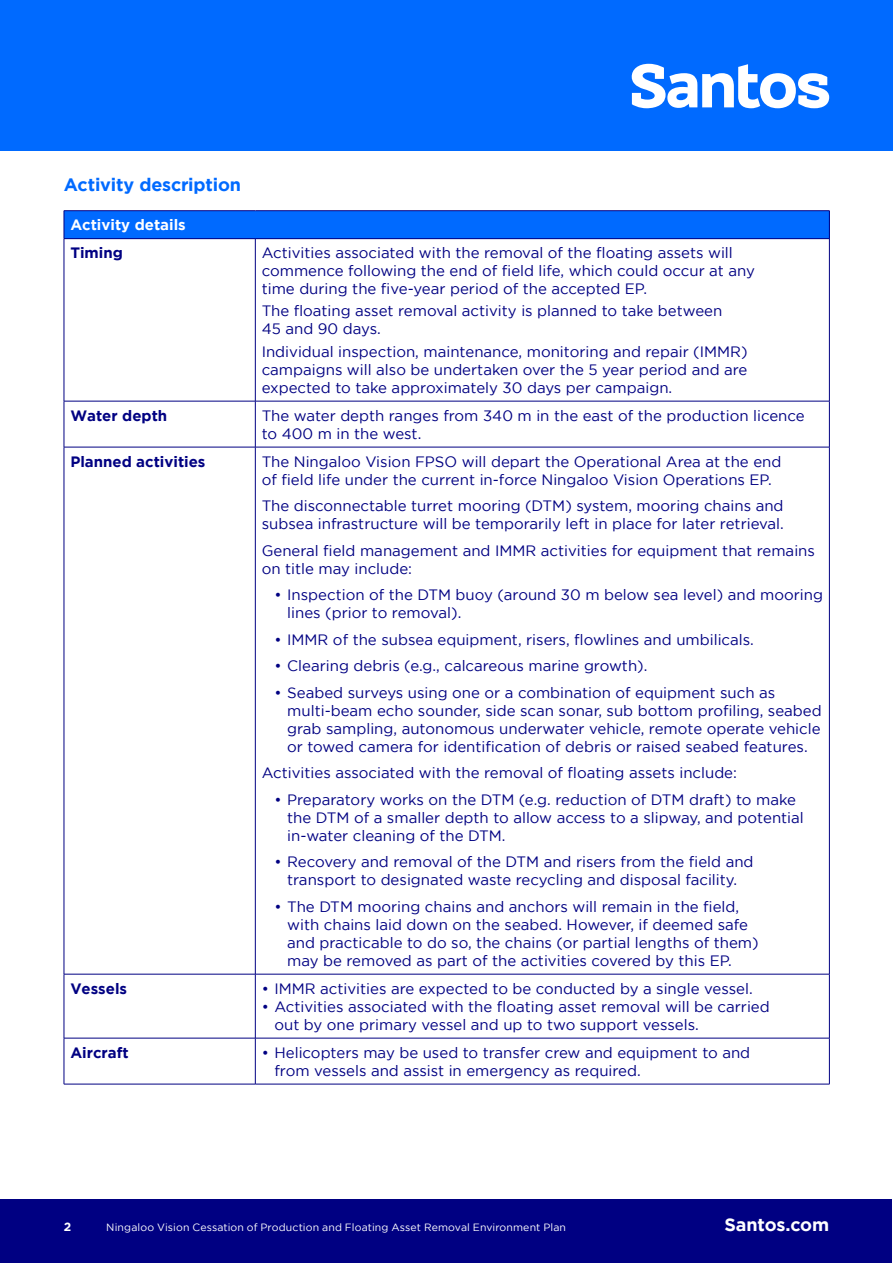
<style>
.page{position:relative;width:893px;height:1263px;background:#fff}
.page>*{position:absolute;margin:0;border:0;box-sizing:border-box;transform-origin:0 0}
.t1{font:700 18px "Gotham";letter-spacing:-.01em;color:#006aff}
.t2{font:700 18px "Gotham";letter-spacing:-.01em;color:#fff}
.t3{font:15px/18px "Gotham";color:#000082}
.t4{font:700 15px "Gotham";color:#000082}
.t5{font:700 15px "Gotham";color:#fff}
.t6{font:700 12px "Gotham";color:#fff}
.t7{font:10.5px "Gotham";letter-spacing:.01em;color:#fff}
</style>
<div class="page">
<div style="left:0;top:0;width:893px;height:151px;background:#006aff"></div>
<div style="left:0;top:1199px;width:892px;height:64px;background:#000082"></div>
<svg style="left:632px;top:64px;width:197px;height:44px"></svg>
<div style="left:64px;top:211px;width:765px;height:28px;background:#006aff"></div>
<hr style="left:64px;top:210px;width:191px;height:1px;background:#000082">
<svg style="left:64px;top:211px;width:1px;height:27px"></svg>
<hr style="left:255px;top:210px;width:575px;height:1px;background:#000082">
<svg style="left:829px;top:211px;width:1px;height:27px"></svg>
<hr style="left:64px;top:238px;width:191px;height:1px;background:#000082">
<hr style="left:64px;top:239px;width:1px;height:162px;background:#000082">
<hr style="left:255px;top:238px;width:575px;height:1px;background:#000082">
<hr style="left:255px;top:239px;width:1px;height:162px;background:#000082">
<hr style="left:829px;top:239px;width:1px;height:162px;background:#000082">
<hr style="left:64px;top:401px;width:191px;height:1px;background:#000082">
<hr style="left:64px;top:401px;width:1px;height:46px;background:#000082">
<hr style="left:255px;top:401px;width:575px;height:1px;background:#000082">
<hr style="left:255px;top:401px;width:1px;height:46px;background:#000082">
<hr style="left:829px;top:401px;width:1px;height:46px;background:#000082">
<hr style="left:64px;top:447px;width:191px;height:1px;background:#000082">
<hr style="left:64px;top:447px;width:1px;height:527px;background:#000082">
<hr style="left:255px;top:447px;width:575px;height:1px;background:#000082">
<hr style="left:255px;top:447px;width:1px;height:527px;background:#000082">
<hr style="left:829px;top:447px;width:1px;height:527px;background:#000082">
<hr style="left:64px;top:974px;width:191px;height:1px;background:#000082">
<hr style="left:64px;top:974px;width:1px;height:64px;background:#000082">
<hr style="left:255px;top:974px;width:575px;height:1px;background:#000082">
<hr style="left:255px;top:974px;width:1px;height:64px;background:#000082">
<hr style="left:829px;top:974px;width:1px;height:64px;background:#000082">
<hr style="left:64px;top:1038px;width:191px;height:1px;background:#000082">
<hr style="left:64px;top:1038px;width:1px;height:46px;background:#000082">
<hr style="left:255px;top:1038px;width:575px;height:1px;background:#000082">
<hr style="left:255px;top:1038px;width:1px;height:46px;background:#000082">
<hr style="left:829px;top:1038px;width:1px;height:46px;background:#000082">
<hr style="left:64px;top:1084px;width:191px;height:1px;background:#000082">
<hr style="left:255px;top:1084px;width:575px;height:1px;background:#000082">
<p class="t1" style="left:64px;top:174px;width:179px">Activity description</p>
<p class="t5" style="left:70px;top:216px;width:117px">Activity details</p>
<p class="t4" style="left:70px;top:244px;width:54px">Timing</p>
<p class="t3" style="left:262px;top:244px;width:495px">Activities associated with the removal of the floating assets will commence following the end of field life, which could occur at any time during the five-year period of the accepted EP.</p>
<p class="t3" style="left:262px;top:302px;width:462px">The floating asset removal activity is planned to take between<br>45 and 90 days.</p>
<p class="t3" style="left:262px;top:342px;width:487px;text-align:justify">Individual inspection, maintenance, monitoring and repair (IMMR) campaigns will also be undertaken over the 5 year period and are expected to take approximately 30 days per campaign.</p>
<p class="t4" style="left:70px;top:407px;width:98px">Water depth</p>
<p class="t3" style="left:262px;top:406px;width:544px">The water depth ranges from 340 m in the east of the production licence to 400 m in the west.</p>
<p class="t4" style="left:70px;top:453px;width:137px">Planned activities</p>
<p class="t3" style="left:262px;top:452px;width:521px">The Ningaloo Vision FPSO will depart the Operational Area at the end of field life under the current in-force Ningaloo Vision Operations EP.</p>
<p class="t3" style="left:262px;top:496px;width:524px">The disconnectable turret mooring (DTM) system, mooring chains and subsea infrastructure will be temporarily left in place for later retrieval.</p>
<p class="t3" style="left:262px;top:541px;width:555px">General field management and IMMR activities for equipment that remains on title may include:</p>
<p class="t3" style="left:287px;top:585px;width:537px;text-indent:-13px">• Inspection of the DTM buoy (around 30 m below sea level) and mooring lines (prior to removal).</p>
<p class="t3" style="left:274px;top:630px;width:481px">• IMMR of the subsea equipment, risers, flowlines and umbilicals.</p>
<p class="t3" style="left:274px;top:656px;width:374px">• Clearing debris (e.g., calcareous marine growth).</p>
<p class="t3" style="left:287px;top:683px;width:536px;text-indent:-13px">• Seabed surveys using one or a combination of equipment such as multi-beam echo sounder, side scan sonar, sub bottom profiling, seabed grab sampling, autonomous underwater vehicle, remote operate vehicle or towed camera for identification of debris or raised seabed features.</p>
<p class="t3" style="left:262px;top:763px;width:477px">Activities associated with the removal of floating assets include:</p>
<p class="t3" style="left:287px;top:790px;width:518px;text-indent:-13px">• Preparatory works on the DTM (e.g. reduction of DTM draft) to make the DTM of a smaller depth to allow access to a slipway, and potential in-water cleaning of the DTM.</p>
<p class="t3" style="left:274px;top:852px;width:481px;text-align:center">• Recovery and removal of the DTM and risers from the field and transport to designated waste recycling and disposal facility.</p>
<p class="t3" style="left:287px;top:897px;width:473px;text-indent:-13px">• The DTM mooring chains and anchors will remain in the field, with chains laid down on the seabed. However, if deemed safe and practicable to do so, the chains (or partial lengths of them) may be removed as part of the activities covered by this EP.</p>
<p class="t4" style="left:70px;top:980px;width:58px">Vessels</p>
<p class="t3" style="left:262px;top:979px;width:492px">• IMMR activities are expected to be conducted by a single vessel.</p>
<p class="t3" style="left:274px;top:997px;width:497px;text-indent:-13px">• Activities associated with the floating asset removal will be carried out by one primary vessel and up to two support vessels.</p>
<p class="t4" style="left:70px;top:1043px;width:60px">Aircraft</p>
<p class="t3" style="left:274px;top:1043px;width:477px;text-indent:-13px">• Helicopters may be used to transfer crew and equipment to and from vessels and assist in emergency as required.</p>
<p class="t6" style="left:64px;top:1220px;width:9px">2</p>
<p class="t7" style="left:106px;top:1221px;width:461px">Ningaloo Vision Cessation of Production and Floating Asset Removal Environment Plan</p>
<p class="t2" style="left:724px;top:1214px;width:106px">Santos.com</p>
</div>
